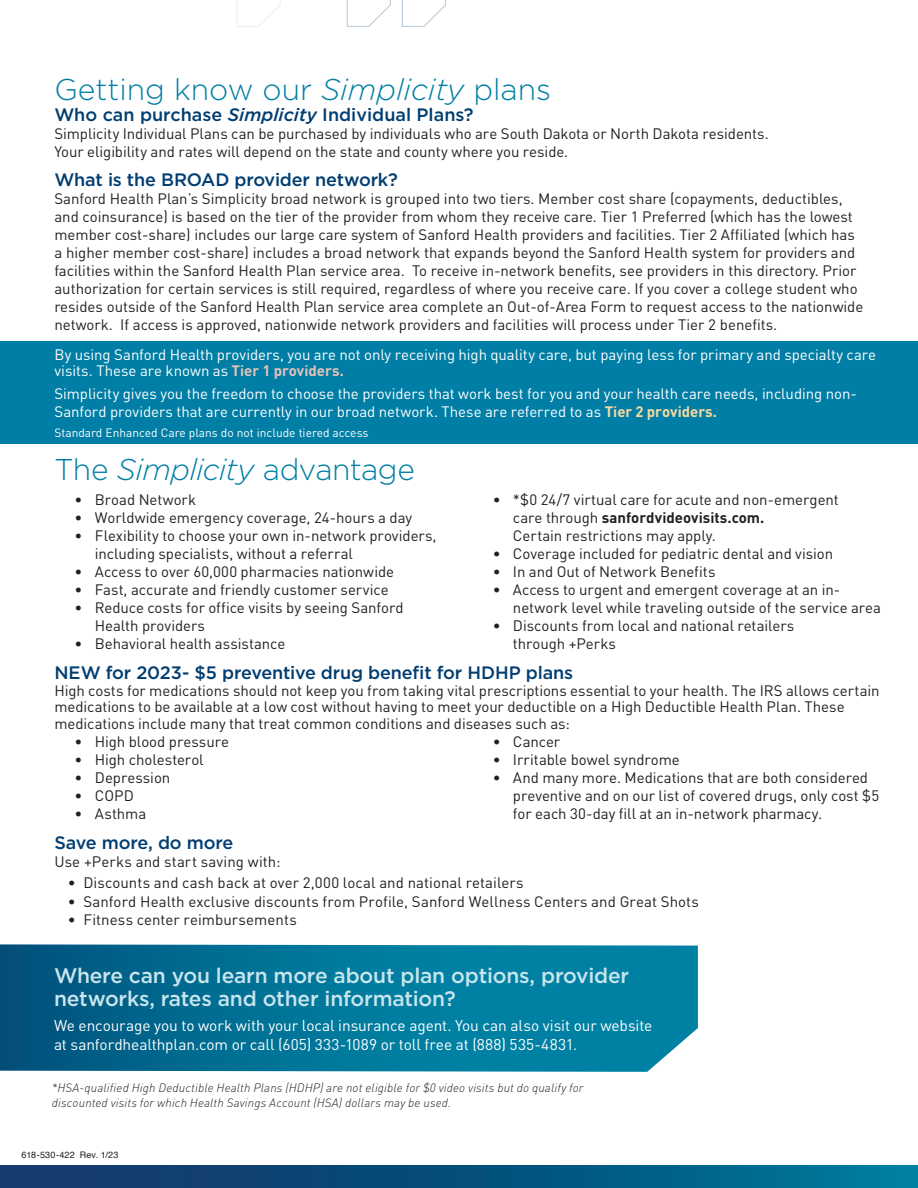
<style>
.page{position:relative;width:918px;height:1188px;background:#fff}
.page>*{position:absolute;margin:0;border:0;box-sizing:border-box;transform-origin:0 0}
.t1{font:300 30px "Gotham";color:#007ea5}
.t2{font:500 21px/22.5px "Gotham";letter-spacing:-.01em;color:#c8e5ed}
.t3{font:500 18px "Gotham";letter-spacing:-.01em;color:#003d71}
.t4{font:15.45px/18.6px "DINOT";letter-spacing:-.005em;color:#fff}
.t5{font:15px/18px "DINOT";color:#231f20}
.t6{font:15px/16.5px "DINOT";letter-spacing:-.005em;color:#fff}
.t7{font:italic 300 12px/14.4px "DINOT";letter-spacing:.015em;color:#231f20}
.t8{font:12px "DINOT";color:#fff}
.t9{font:9px "Helvetica";letter-spacing:.015em;color:#231f20}
.s1{font-style:italic}
.s2{font-weight:700;color:#e3c3bb}
.s3{font-weight:700;color:#f9daa0}
.s4{font-weight:700}
</style>
<div class="page">
<svg style="left:346px;top:0;width:45px;height:27px"></svg>
<svg style="left:402px;top:0;width:44px;height:27px"></svg>
<svg style="left:236px;top:0;width:45px;height:27px"></svg>
<div style="left:0;top:1165px;width:918px;height:23px;background:linear-gradient(to right,#153266,#079)"></div>
<div style="left:0;top:342px;width:918px;height:102px;background:#007ea5"></div>
<svg style="left:0;top:944px;width:698px;height:128px;background:#06769a"></svg>
<p class="t1" style="left:54px;top:70px;width:498px">Getting know our <span class="s1">Simplicity</span> plans</p>
<p class="t3" style="left:54px;top:103px;width:421px">Who can purchase <span class="s1">Simplicity</span> Individual Plans?</p>
<p class="t5" style="left:54px;top:125px;width:716px">Simplicity Individual Plans can be purchased by individuals who are South Dakota or North Dakota residents.<br>Your eligibility and rates will depend on the state and county where you reside.</p>
<p class="t3" style="left:54px;top:168px;width:345px">What is the BROAD provider network?</p>
<p class="t5" style="left:54px;top:189px;width:811px">Sanford Health Plan’s Simplicity broad network is grouped into two tiers. Member cost share (copayments, deductibles, and coinsurance) is based on the tier of the provider from whom they receive care. Tier 1 Preferred (which has the lowest member cost-share) includes our large care system of Sanford Health providers and facilities. Tier 2 Affiliated (which has a higher member cost-share) includes a broad network that expands beyond the Sanford Health system for providers and facilities within the Sanford Health Plan service area. To receive in-network benefits, see providers in this directory. Prior authorization for certain services is still required, regardless of where you receive care. If you cover a college student who resides outside of the Sanford Health Plan service area complete an Out-of-Area Form to request access to the nationwide network. If access is approved, nationwide network providers and facilities will process under Tier 2 benefits.</p>
<p class="t6" style="left:54px;top:346px;width:823px">By using Sanford Health providers, you are not only receiving high quality care, but paying less for primary and specialty care visits. These are known as <span class="s2">Tier 1 providers.</span></p>
<p class="t6" style="left:54px;top:385px;width:804px;line-height:18px">Simplicity gives you the freedom to choose the providers that work best for you and your health care needs, including non-<br>Sanford providers that are currently in our broad network. These are referred to as <span class="s3">Tier 2 providers.</span></p>
<p class="t1" style="left:54px;top:451px;width:362px">The <span class="s1">Simplicity</span> advantage</p>
<p class="t5" style="left:75px;top:490px;width:123px">• Broad Network</p>
<p class="t5" style="left:75px;top:508px;width:339px">• Worldwide emergency coverage, 24-hours a day</p>
<p class="t5" style="left:95px;top:526px;width:343px;text-indent:-20px">• Flexibility to choose your own in-network providers, including specialists, without a referral</p>
<p class="t5" style="left:75px;top:562px;width:321px">• Access to over 60,000 pharmacies nationwide</p>
<p class="t5" style="left:75px;top:580px;width:316px">• Fast, accurate and friendly customer service</p>
<p class="t5" style="left:95px;top:598px;width:310px;text-indent:-20px">• Reduce costs for office visits by seeing Sanford<br>Health providers</p>
<p class="t5" style="left:75px;top:634px;width:212px">• Behavioral health assistance</p>
<p class="t8" style="left:54px;top:425px;width:316px">Standard Enhanced Care plans do not include tiered access</p>
<p class="t5" style="left:513px;top:490px;width:327px;text-indent:-20px">• *$0 24/7 virtual care for acute and non-emergent care through <span class="s4">sanfordvideovisits.com.<br></span>Certain restrictions may apply.</p>
<p class="t5" style="left:493px;top:544px;width:342px">• Coverage included for pediatric dental and vision</p>
<p class="t5" style="left:493px;top:562px;width:224px">• In and Out of Network Benefits</p>
<p class="t5" style="left:513px;top:580px;width:370px;text-indent:-20px">• Access to urgent and emergent coverage at an in&shy;network level while traveling outside of the service area</p>
<p class="t5" style="left:513px;top:616px;width:283px;text-indent:-20px">• Discounts from local and national retailers through +Perks</p>
<p class="t3" style="left:54px;top:661px;width:520px">NEW for 2023- $5 preventive drug benefit for HDHP plans</p>
<p class="t5" style="left:54px;top:682px;width:827px;line-height:16.5px">High costs for medications should not keep you from taking vital prescriptions essential to your health. The IRS allows certain medications to be available at a low cost without having to meet your deductible on a High Deductible Health Plan. These medications include many that treat common conditions and diseases such as:</p>
<p class="t5" style="left:75px;top:732px;width:156px">• High blood pressure</p>
<p class="t5" style="left:75px;top:750px;width:131px">• High cholesterol</p>
<p class="t5" style="left:75px;top:768px;width:97px">• Depression</p>
<p class="t5" style="left:75px;top:786px;width:61px">• COPD</p>
<p class="t5" style="left:75px;top:804px;width:73px">• Asthma</p>
<p class="t5" style="left:493px;top:732px;width:69px">• Cancer</p>
<p class="t5" style="left:493px;top:750px;width:189px">• Irritable bowel syndrome</p>
<p class="t5" style="left:513px;top:768px;width:368px;text-indent:-20px">• And many more. Medications that are both considered preventive and on our list of covered drugs, only cost $5 for each 30-day fill at an in-network pharmacy.</p>
<p class="t3" style="left:54px;top:831px;width:181px">Save more, do more</p>
<p class="t5" style="left:54px;top:852px;width:228px">Use +Perks and start saving with:</p>
<p class="t5" style="left:68px;top:874px;width:457px">• Discounts and cash back at over 2,000 local and national retailers</p>
<p class="t5" style="left:68px;top:892px;width:633px">• Sanford Health exclusive discounts from Profile, Sanford Wellness Centers and Great Shots</p>
<p class="t5" style="left:68px;top:911px;width:230px">• Fitness center reimbursements</p>
<p class="t2" style="left:54px;top:964px;width:577px">Where can you learn more about plan options, provider networks, rates and other information?</p>
<p class="t4" style="left:54px;top:1016px;width:600px">We encourage you to work with your local insurance agent. You can also visit our website at sanfordhealthplan.com or call (605) 333-1089 or toll free at (888) 535-4831.</p>
<p class="t7" style="left:52px;top:1081px;width:533px">*HSA-qualified High Deductible Health Plans (HDHP) are not eligible for $0 video visits but do qualify for discounted visits for which Health Savings Account (HSA) dollars may be used.</p>
<p class="t9" style="left:22px;top:1147px;width:98px">618-530-422 Rev. 1/23</p>
</div>
